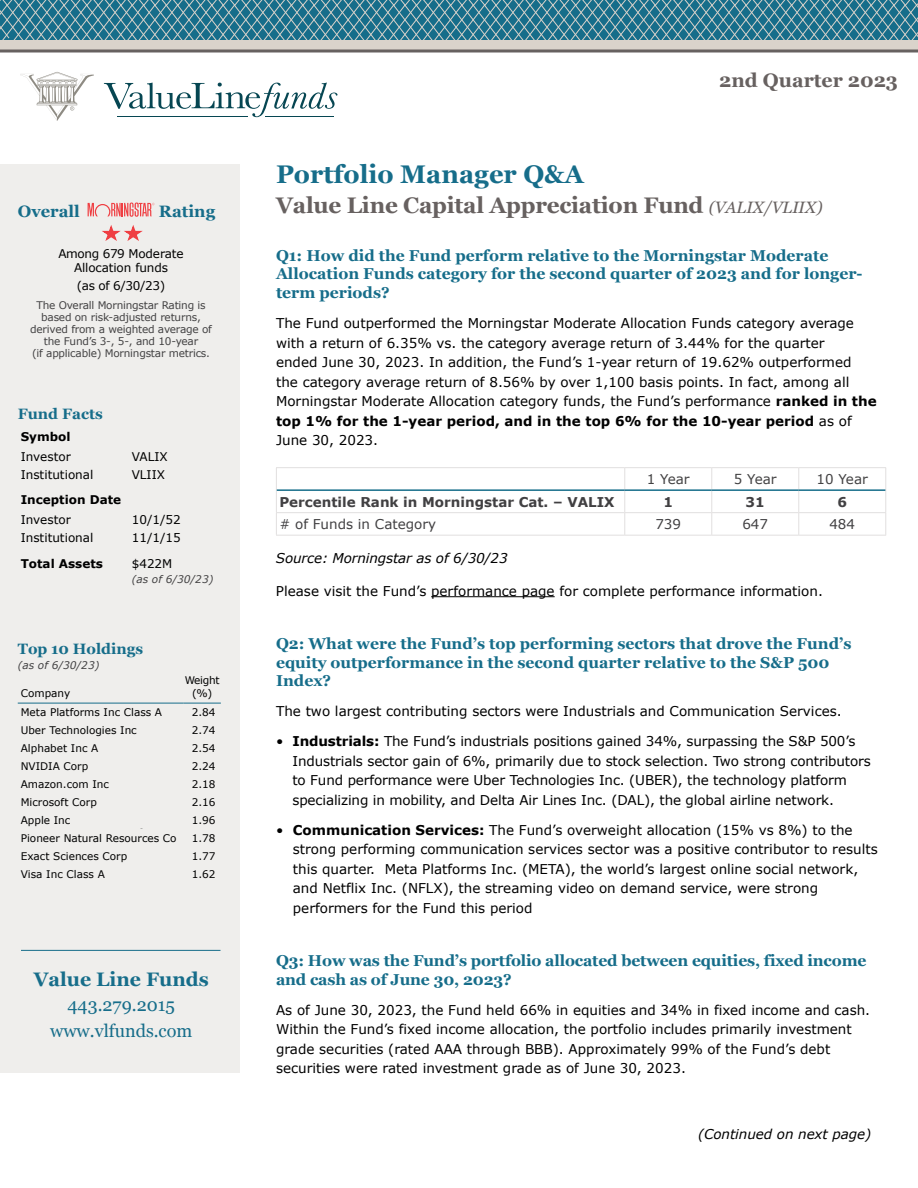
<style>
.page{position:relative;width:918px;height:1188px;background:#fff}
.page>*{position:absolute;margin:0;border:0;box-sizing:border-box;transform-origin:0 0}
.t1{font:700 25.5px "Georgia";color:#166d8a}
.t2{font:700 22.5px "Georgia";letter-spacing:-.01em;color:#676160}
.t3{font:700 19.5px "Georgia";color:#676160}
.t4{font:700 19.5px "Georgia";color:#166d8a}
.t5{font:18px/25.5px "Georgia";color:#166d8a;text-align:center}
.t6{font:700 16.5px "Georgia";color:#166d8a}
.t7{font:700 15.75px/18.8px "Georgia";color:#166d8a}
.t8{font:700 15px "Georgia";color:#166d8a}
.t9{font:13.5px/19.5px "Verdana";color:#000}
.t10{font:italic 13.5px "Verdana";letter-spacing:-.01em;color:#000}
.t11{font:700 13.5px "Verdana";color:#414042}
.t12{font:13.5px "Verdana";color:#414042}
.t13{font:13.5px "Verdana";color:#434243}
.t14{font:12px/18px "Verdana";color:#000}
.t15{font:700 12px "Verdana";color:#000}
.t16{font:10.5px/12.6px "Verdana";color:#000;text-align:center}
.t17{font:10.5px/12px "Verdana";letter-spacing:-.02em;color:#434243;text-align:center}
.t18{font:italic 10.5px "Verdana";color:#434243}
.t19{font:italic 10.5px "Verdana";color:#424142}
.s1{font-weight:400;font-style:italic;font-size:16.5px}
.s2{font-weight:700}
</style>
<div class="page">
<div style="left:0;top:164px;width:240px;height:908px;background:#efeeec"></div>
<svg style="left:20px;top:72px;width:74px;height:49px"></svg>
<svg style="left:104px;top:83px;width:233px;height:34px"></svg>
<hr style="left:117px;top:116px;width:131px;height:1px;background:#064652">
<hr style="left:266px;top:116px;width:68px;height:1px;background:#064652">
<svg style="left:0;top:0;width:918px;height:40px;background:#3f8297"></svg>
<div style="left:0;top:40px;width:918px;height:10px;background:#dad3cb"></div>
<hr style="left:0;top:50px;width:918px;height:2px;background:#676160">
<hr style="left:431px;top:596px;width:124px;height:1px;background:#000">
<hr style="left:276px;top:467px;width:349px;height:1px;background:#e1dfdf">
<hr style="left:625px;top:467px;width:87px;height:1px;background:#e1dfdf">
<hr style="left:712px;top:467px;width:87px;height:1px;background:#e1dfdf">
<hr style="left:799px;top:467px;width:87px;height:1px;background:#e1dfdf">
<hr style="left:276px;top:512px;width:349px;height:1px;background:#e1dfdf">
<svg style="left:276px;top:468px;width:1px;height:67px"></svg>
<hr style="left:625px;top:512px;width:87px;height:1px;background:#e1dfdf">
<svg style="left:624px;top:468px;width:1px;height:67px"></svg>
<hr style="left:712px;top:512px;width:87px;height:1px;background:#e1dfdf">
<svg style="left:711px;top:468px;width:1px;height:67px"></svg>
<hr style="left:799px;top:512px;width:87px;height:1px;background:#e1dfdf">
<svg style="left:798px;top:468px;width:1px;height:67px"></svg>
<svg style="left:885px;top:468px;width:1px;height:67px"></svg>
<hr style="left:276px;top:535px;width:349px;height:1px;background:#e1dfdf">
<hr style="left:625px;top:535px;width:87px;height:1px;background:#e1dfdf">
<hr style="left:712px;top:535px;width:87px;height:1px;background:#e1dfdf">
<hr style="left:799px;top:535px;width:87px;height:1px;background:#e1dfdf">
<hr style="left:277px;top:489px;width:348px;height:2px;background:#166d8a">
<hr style="left:625px;top:489px;width:87px;height:2px;background:#166d8a">
<hr style="left:712px;top:489px;width:87px;height:2px;background:#166d8a">
<hr style="left:799px;top:489px;width:86px;height:2px;background:#166d8a">
<hr style="left:18px;top:703px;width:165px;height:1px;background:#166d8a">
<hr style="left:183px;top:703px;width:38px;height:1px;background:#166d8a">
<hr style="left:21px;top:950px;width:199px;height:1px;background:#166d8a">
<svg style="left:88px;top:203px;width:66px;height:38px"></svg>
<h1 class="t1" style="left:276px;top:155px;width:309px">Portfolio Manager Q&amp;A</h1>
<h3 class="t3" style="left:719px;top:65px;width:180px">2nd Quarter 2023</h3>
<p class="t6" style="left:18px;top:198px;width:64px">Overall</p>
<h2 class="t2" style="left:276px;top:189px;width:548px">Value Line Capital Appreciation Fund <span class="s1">(VALIX/VLIIX)</span></h2>
<p class="t6" style="left:159px;top:198px;width:58px">Rating</p>
<p class="t14" style="left:58px;top:246px;width:127px;line-height:14.4px;text-align:center">Among 679 Moderate<br>Allocation funds</p>
<p class="t14" style="left:77px;top:277px;width:90px">(as of 6/30/23)</p>
<p class="t17" style="left:30px;top:299px;width:183px">The Overall Morningstar Rating is based on risk-adjusted returns, derived from a weighted average of the Fund’s 3-, 5-, and 10-year<br>(if applicable) Morningstar metrics.</p>
<p class="t7" style="left:276px;top:245px;width:588px">Q1: How did the Fund perform relative to the Morningstar Moderate<br>Allocation Funds category for the second quarter of 2023 and for longer&shy;term periods?</p>
<p class="t9" style="left:276px;top:314px;width:602px">The Fund outperformed the Morningstar Moderate Allocation Funds category average with a return of 6.35% vs. the category average return of 3.44% for the quarter<br>ended June 30, 2023. In addition, the Fund’s 1-year return of 19.62% outperformed the category average return of 8.56% by over 1,100 basis points. In fact, among all Morningstar Moderate Allocation category funds, the Fund’s performance <span class="s2">ranked in the top 1% for the 1-year period, and in the top 6% for the 10-year period</span> as of June 30, 2023.</p>
<p class="t13" style="left:647px;top:471px;width:44px">1 Year</p>
<p class="t13" style="left:734px;top:471px;width:44px">5 Year</p>
<p class="t13" style="left:817px;top:471px;width:53px">10 Year</p>
<p class="t11" style="left:279px;top:492px;width:337px">Percentile Rank in Morningstar Cat. – VALIX</p>
<p class="t11" style="left:663px;top:492px;width:11px">1</p>
<p class="t11" style="left:746px;top:492px;width:21px">31</p>
<p class="t11" style="left:837px;top:492px;width:11px">6</p>
<p class="t12" style="left:279px;top:516px;width:158px"># of Funds in Category</p>
<p class="t12" style="left:655px;top:516px;width:27px">739</p>
<p class="t12" style="left:742px;top:516px;width:27px">647</p>
<p class="t12" style="left:829px;top:516px;width:27px">484</p>
<p class="t10" style="left:276px;top:549px;width:233px">Source: Morningstar as of 6/30/23</p>
<p class="t9" style="left:276px;top:581px;width:548px">Please visit the Fund’s performance page for complete performance information.</p>
<p class="t7" style="left:276px;top:633px;width:577px">Q2: What were the Fund’s top performing sectors that drove the Fund’s equity outperformance in the second quarter relative to the S&amp;P 500<br>Index?</p>
<p class="t9" style="left:276px;top:702px;width:567px">The two largest contributing sectors were Industrials and Communication Services.</p>
<p class="t9" style="left:292px;top:732px;width:580px;text-indent:-16px">• <span class="s2">Industrials:</span> The Fund’s industrials positions gained 34%, surpassing the S&amp;P 500’s Industrials sector gain of 6%, primarily due to stock selection. Two strong contributors to Fund performance were Uber Technologies Inc. (UBER), the technology platform specializing in mobility, and Delta Air Lines Inc. (DAL), the global airline network.</p>
<p class="t9" style="left:293px;top:820px;width:586px;text-indent:-17px">• <span class="s2">Communication Services:</span> The Fund’s overweight allocation (15% vs 8%) to the strong performing communication services sector was a positive contributor to results this quarter. Meta Platforms Inc. (META), the world’s largest online social network, and Netflix Inc. (NFLX), the streaming video on demand service, were strong performers for the Fund this period</p>
<p class="t7" style="left:276px;top:950px;width:592px">Q3: How was the Fund’s portfolio allocated between equities, fixed income and cash as of June 30, 2023?</p>
<p class="t9" style="left:276px;top:1000px;width:596px">As of June 30, 2023, the Fund held 66% in equities and 34% in fixed income and cash.<br>Within the Fund’s fixed income allocation, the portfolio includes primarily investment grade securities (rated AAA through BBB). Approximately 99% of the Fund’s debt securities were rated investment grade as of June 30, 2023.</p>
<p class="t8" style="left:18px;top:403px;width:86px">Fund Facts</p>
<p class="t15" style="left:21px;top:428px;width:51px">Symbol</p>
<p class="t14" style="left:21px;top:448px;width:74px">Investor<br>Institutional</p>
<p class="t14" style="left:132px;top:448px;width:38px">VALIX<br>VLIIX</p>
<p class="t15" style="left:21px;top:491px;width:102px">Inception Date</p>
<p class="t14" style="left:21px;top:511px;width:74px">Investor<br>Institutional</p>
<p class="t14" style="left:132px;top:511px;width:51px">10/1/52<br>11/1/15</p>
<p class="t15" style="left:21px;top:555px;width:84px">Total Assets</p>
<p class="t14" style="left:132px;top:554px;width:42px">$422M</p>
<p class="t18" style="left:132px;top:573px;width:83px">(as of 6/30/23)</p>
<p class="t8" style="left:18px;top:638px;width:127px">Top 10 Holdings</p>
<p class="t19" style="left:18px;top:659px;width:83px">(as of 6/30/23)</p>
<p class="t16" style="left:185px;top:675px;width:36px">Weight (%)</p>
<p class="t16" style="left:21px;top:687px;width:51px">Company</p>
<p class="t16" style="left:21px;top:706px;width:143px">Meta Platforms Inc Class A</p>
<p class="t16" style="left:192px;top:706px;width:25px">2.84</p>
<p class="t16" style="left:21px;top:724px;width:118px">Uber Technologies Inc</p>
<p class="t16" style="left:192px;top:724px;width:25px">2.74</p>
<p class="t16" style="left:21px;top:742px;width:79px">Alphabet Inc A</p>
<p class="t16" style="left:192px;top:742px;width:25px">2.54</p>
<p class="t16" style="left:21px;top:760px;width:69px">NVIDIA Corp</p>
<p class="t16" style="left:192px;top:760px;width:25px">2.24</p>
<p class="t16" style="left:21px;top:778px;width:90px">Amazon.com Inc</p>
<p class="t16" style="left:192px;top:778px;width:25px">2.18</p>
<p class="t16" style="left:21px;top:796px;width:78px">Microsoft Corp</p>
<p class="t16" style="left:192px;top:796px;width:25px">2.16</p>
<p class="t16" style="left:21px;top:814px;width:51px">Apple Inc</p>
<p class="t16" style="left:192px;top:814px;width:25px">1.96</p>
<p class="t16" style="left:21px;top:832px;width:157px">Pioneer Natural Resources Co</p>
<p class="t16" style="left:192px;top:832px;width:25px">1.78</p>
<p class="t16" style="left:21px;top:850px;width:108px">Exact Sciences Corp</p>
<p class="t16" style="left:192px;top:850px;width:25px">1.77</p>
<p class="t16" style="left:21px;top:868px;width:86px">Visa Inc Class A</p>
<p class="t16" style="left:192px;top:868px;width:25px">1.62</p>
<h3 class="t4" style="left:34px;top:964px;width:177px">Value Line Funds</h3>
<h3 class="t5" style="left:50px;top:992px;width:144px">443.279.2015 www.vlfunds.com</h3>
<p class="t10" style="left:698px;top:1126px;width:175px">(Continued on next page)</p>
</div>
